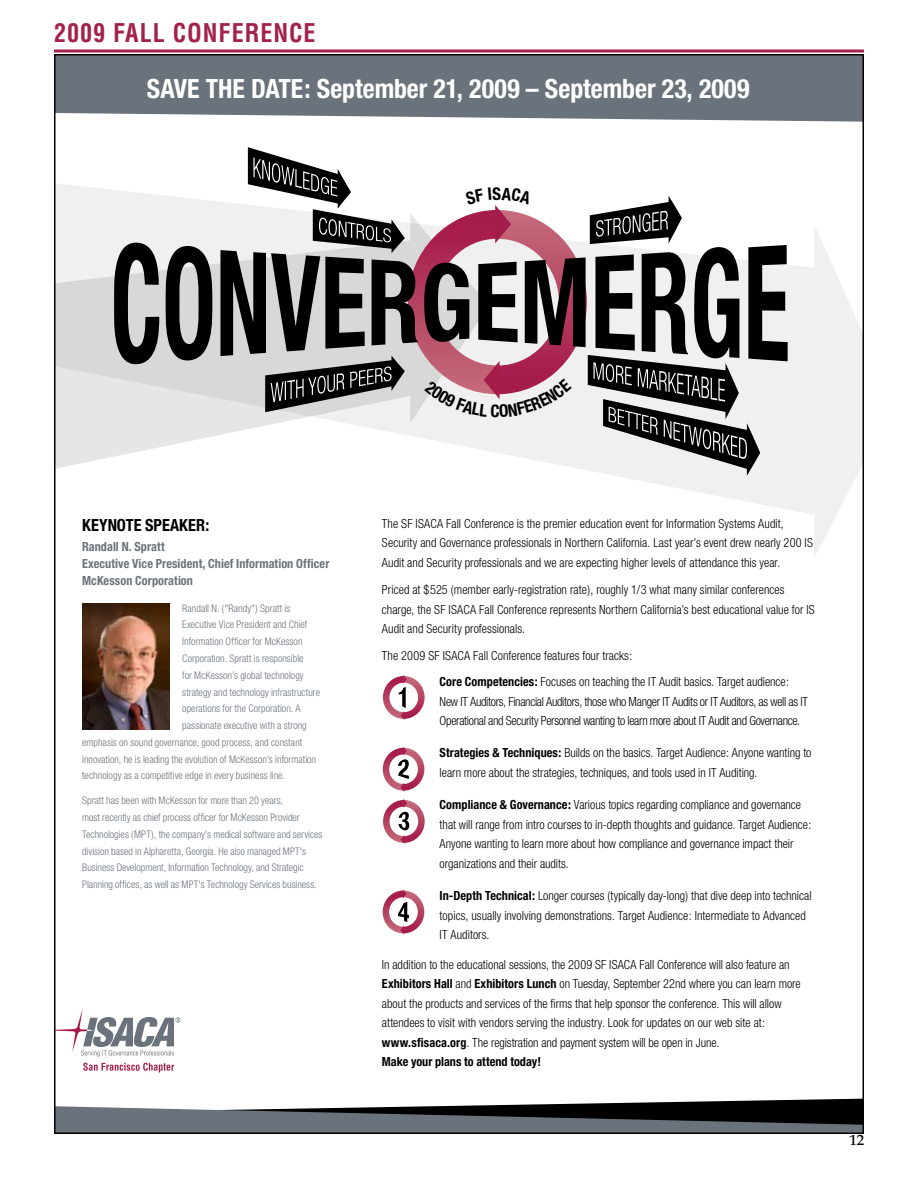
<style>
.page{position:relative;width:918px;height:1188px;background:#fff}
.page>*{position:absolute;margin:0;border:0;box-sizing:border-box;transform-origin:0 0}
.t1{font:700 condensed 26.55px "Helvetica Neue";color:#fff}
.t2{font:700 condensed 25.2px "Helvetica LT Std";letter-spacing:.04em;color:#a2224b;scale:.96 1}
.t3{font:700 condensed 16.8px "Helvetica Neue";color:#000}
.t4{font:500 15px "Palatino LT Std";color:#000}
.t5{font:300 condensed 12.6px/19.5px "Helvetica Neue";color:#000}
.t6{font:300 condensed 12.6px/19.5px "Helvetica Neue";letter-spacing:-.025em;color:#000}
.t7{font:700 condensed 12.6px/16.8px "Helvetica Neue";letter-spacing:.005em;color:#6a737b}
.t8{font:300 condensed 10.5px/16.8px "Helvetica Neue";letter-spacing:.005em;color:#6a737b}
.s1{font-weight:700}
</style>
<div class="page">
<hr style="left:54px;top:50px;width:810px;height:2px;background:#a2224b">
<svg style="left:57px;top:184px;width:804px;height:373px"></svg>
<svg style="left:57px;top:213px;width:432px;height:337px"></svg>
<svg style="left:57px;top:57px;width:804px;height:65px;background:#747d84"></svg>
<svg style="left:57px;top:1009px;width:123px;height:48px"></svg>
<svg style="left:83px;top:1063px;width:91px;height:9px"></svg>
<svg style="left:114px;top:241px;width:100px;height:125px;background:#6e6e6e"></svg>
<img style="left:82px;top:603px;width:88px;height:126px">
<svg style="left:383px;top:675px;width:42px;height:45px"></svg>
<svg style="left:383px;top:747px;width:41px;height:45px"></svg>
<svg style="left:383px;top:799px;width:42px;height:45px"></svg>
<svg style="left:383px;top:889px;width:41px;height:46px"></svg>
<svg style="left:57px;top:1099px;width:804px;height:32px"></svg>
<svg style="left:220px;top:147px;width:568px;height:329px"></svg>
<h2 class="t2" style="left:54px;top:17px;width:274px">2009 FALL CONFERENCE</h2>
<h1 class="t1" style="left:147px;top:72px;width:604px">SAVE THE DATE: September 21, 2009 – September 23, 2009</h1>
<h3 class="t3" style="left:82px;top:515px;width:129px">KEYNOTE SPEAKER:</h3>
<p class="t7" style="left:82px;top:538px;width:249px">Randall N. Spratt<br>Executive Vice President, Chief Information Officer<br>McKesson Corporation</p>
<p class="t8" style="left:182px;top:599px;width:110px">Randall N. ("Randy") Spratt is</p>
<p class="t8" style="left:182px;top:616px;width:127px">Executive Vice President and Chief</p>
<p class="t8" style="left:182px;top:633px;width:122px">Information Officer for McKesson</p>
<p class="t8" style="left:182px;top:650px;width:123px">Corporation. Spratt is responsible</p>
<p class="t8" style="left:182px;top:667px;width:123px">for McKesson’s global technology</p>
<p class="t8" style="left:182px;top:683px;width:139px">strategy and technology infrastructure</p>
<p class="t8" style="left:182px;top:700px;width:120px">operations for the Corporation. A</p>
<p class="t8" style="left:182px;top:717px;width:126px">passionate executive with a strong</p>
<p class="t8" style="left:82px;top:734px;width:222px">emphasis on sound governance, good process, and constant</p>
<p class="t8" style="left:82px;top:750px;width:236px">innovation, he is leading the evolution of McKesson’s information</p>
<p class="t8" style="left:82px;top:767px;width:204px">technology as a competitive edge in every business line.</p>
<p class="t8" style="left:82px;top:792px;width:242px">Spratt has been with McKesson for more than 20 years,<br>most recently as chief process officer for McKesson Provider Technologies (MPT), the company's medical software and services division based in Alpharetta, Georgia. He also managed MPT's Business Development, Information Technology, and Strategic Planning offices, as well as MPT's Technology Services business.</p>
<p class="t5" style="left:382px;top:514px;width:433px">The SF ISACA Fall Conference is the premier education event for Information Systems Audit,<br>Security and Governance professionals in Northern California. Last year’s event drew nearly 200 IS<br>Audit and Security professionals and we are expecting higher levels of attendance this year.</p>
<p class="t5" style="left:382px;top:580px;width:434px">Priced at $525 (member early-registration rate), roughly 1/3 what many similar conferences charge, the SF ISACA Fall Conference represents Northern California’s best educational value for IS<br>Audit and Security professionals.</p>
<p class="t5" style="left:440px;top:643px;width:351px;line-height:25.7px;text-indent:-58px">The 2009 SF ISACA Fall Conference features four tracks:<br><span class="s1">Core Competencies:</span> Focuses on teaching the IT Audit basics. Target audience:</p>
<p class="t6" style="left:440px;top:691px;width:370px">New IT Auditors, Financial Auditors, those who Manger IT Audits or IT Auditors, as well as IT<br>Operational and Security Personnel wanting to learn more about IT Audit and Governance.</p>
<p class="t5" style="left:440px;top:743px;width:373px"><span class="s1">Strategies &amp; Techniques:</span> Builds on the basics. Target Audience: Anyone wanting to learn more about the strategies, techniques, and tools used in IT Auditing.</p>
<p class="t5" style="left:440px;top:795px;width:373px"><span class="s1">Compliance &amp; Governance:</span> Various topics regarding compliance and governance that will range from intro courses to in-depth thoughts and guidance. Target Audience:<br>Anyone wanting to learn more about how compliance and governance impact their organizations and their audits.</p>
<p class="t5" style="left:440px;top:886px;width:374px"><span class="s1">In-Depth Technical:</span> Longer courses (typically day-long) that dive deep into technical topics, usually involving demonstrations. Target Audience: Intermediate to Advanced<br>IT Auditors.</p>
<p class="t5" style="left:382px;top:954px;width:420px">In addition to the educational sessions, the 2009 SF ISACA Fall Conference will also feature an <span class="s1">Exhibitors Hall</span> and <span class="s1">Exhibitors Lunch</span> on Tuesday, September 22nd where you can learn more about the products and services of the firms that help sponsor the conference. This will allow attendees to visit with vendors serving the industry. Look for updates on our web site at: <span class="s1">www.sfisaca.org</span>. The registration and payment system will be open in June.<br><span class="s1">Make your plans to attend today!</span></p>
<p class="t4" style="left:849px;top:1131px;width:16px">12</p>
</div>
